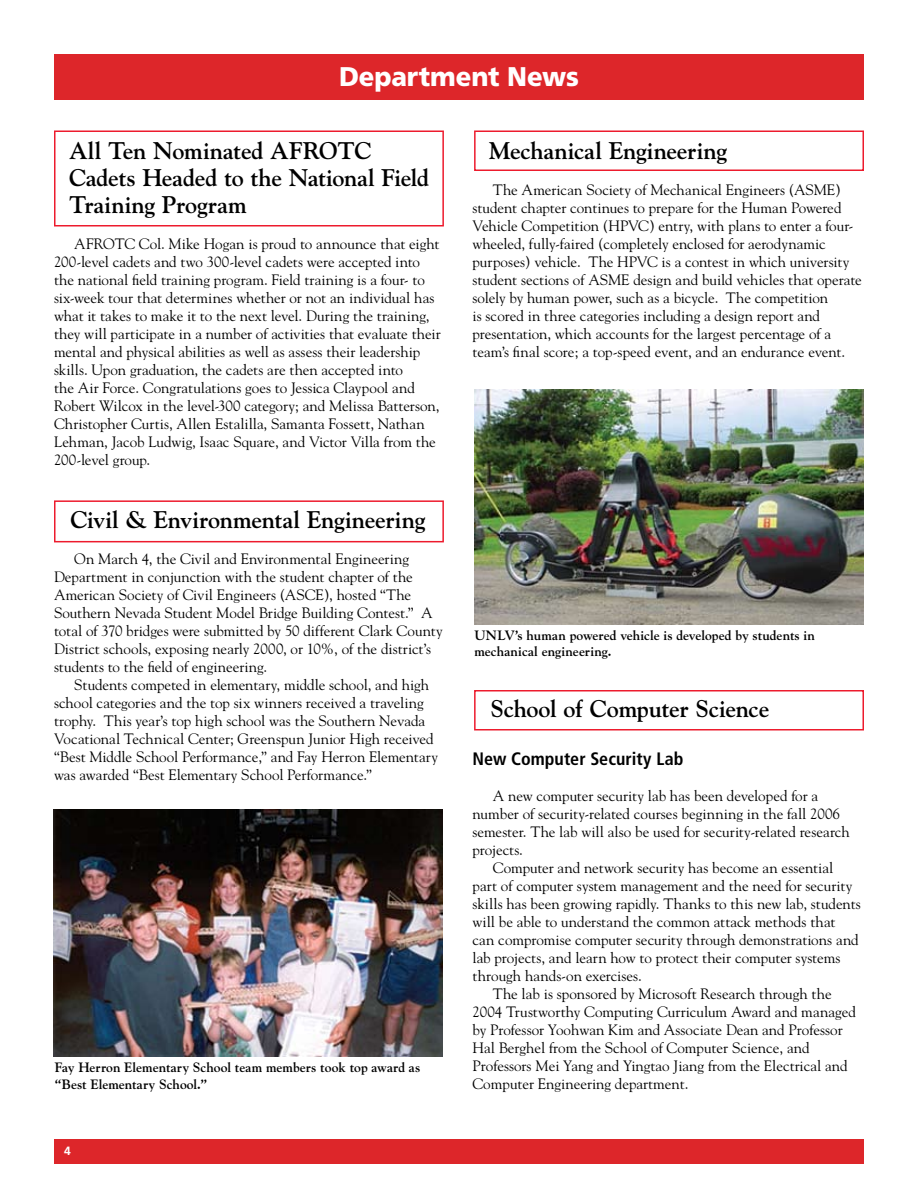
<style>
.page{position:relative;width:918px;height:1188px;background:#fff}
.page>*{position:absolute;margin:0;border:0;box-sizing:border-box;transform-origin:0 0}
.t1{font:900 27px "Frutiger";letter-spacing:-.005em;color:#fff;scale:.95 1}
.t2{font:700 24px/27px "Goudy";letter-spacing:-.01em;color:#000}
.t3{font:700 condensed 18px "Frutiger";letter-spacing:.005em;color:#000}
.t4{font:15px/18px "Goudy";color:#000}
.t5{font:700 13.5px/16.5px "Goudy";color:#000}
</style>
<div class="page">
<div style="left:54px;top:1140px;width:810px;height:24px;background:#dd262a"></div>
<div style="left:54px;top:54px;width:810px;height:45px;background:#dd262a"></div>
<div style="left:54px;top:130px;width:390px;height:96px;border:2px solid #ed1b2d"></div>
<div style="left:54px;top:500px;width:390px;height:42px;border:2px solid #ed1b2d"></div>
<div style="left:474px;top:130px;width:390px;height:41px;border:2px solid #ed1b2d"></div>
<div style="left:474px;top:690px;width:390px;height:40px;border:2px solid #ed1b2d"></div>
<img style="left:54px;top:809px;width:389px;height:248px">
<img style="left:475px;top:389px;width:389px;height:236px">
<h1 class="t1" style="left:339px;top:61px;width:254px">Department News</h1>
<h2 class="t2" style="left:69px;top:137px;width:362px">All Ten Nominated AFROTC<br>Cadets Headed to the National Field<br>Training Program</h2>
<p class="t4" style="left:54px;top:234px;width:388px;text-indent:20px">AFROTC Col. Mike Hogan is proud to announce that eight 200-level cadets and two 300-level cadets were accepted into the national field training program. Field training is a four- to six-week tour that determines whether or not an individual has what it takes to make it to the next level. During the training, they will participate in a number of activities that evaluate their mental and physical abilities as well as assess their leadership skills. Upon graduation, the cadets are then accepted into<br>the Air Force. Congratulations goes to Jessica Claypool and Robert Wilcox in the level-300 category; and Melissa Batterson, Christopher Curtis, Allen Estalilla, Samanta Fossett, Nathan Lehman, Jacob Ludwig, Isaac Square, and Victor Villa from the 200-level group.</p>
<h2 class="t2" style="left:70px;top:506px;width:356px">Civil &amp; Environmental Engineering</h2>
<p class="t4" style="left:54px;top:549px;width:390px;text-indent:20px">On March 4, the Civil and Environmental Engineering Department in conjunction with the student chapter of the American Society of Civil Engineers (ASCE), hosted “The Southern Nevada Student Model Bridge Building Contest.” A total of 370 bridges were submitted by 50 different Clark County District schools, exposing nearly 2000, or 10%, of the district’s students to the field of engineering.</p>
<p class="t4" style="left:54px;top:675px;width:386px;text-indent:20px">Students competed in elementary, middle school, and high school categories and the top six winners received a traveling trophy. This year’s top high school was the Southern Nevada Vocational Technical Center; Greenspun Junior High received “Best Middle School Performance,” and Fay Herron Elementary was awarded “Best Elementary School Performance.”</p>
<p class="t5" style="left:55px;top:1059px;width:367px">Fay Herron Elementary School team members took top award as “Best Elementary School.”</p>
<h2 class="t2" style="left:489px;top:137px;width:240px">Mechanical Engineering</h2>
<p class="t4" style="left:472px;top:180px;width:391px;text-indent:20px">The American Society of Mechanical Engineers (ASME) student chapter continues to prepare for the Human Powered Vehicle Competition (HPVC) entry, with plans to enter a four&shy;wheeled, fully-faired (completely enclosed for aerodynamic purposes) vehicle. The HPVC is a contest in which university student sections of ASME design and build vehicles that operate solely by human power, such as a bicycle. The competition<br>is scored in three categories including a design report and presentation, which accounts for the largest percentage of a team’s final score; a top-speed event, and an endurance event.</p>
<p class="t5" style="left:474px;top:627px;width:342px">UNLV’s human powered vehicle is developed by students in mechanical engineering.</p>
<h2 class="t2" style="left:490px;top:695px;width:281px">School of Computer Science</h2>
<p class="t3" style="left:472px;top:748px;width:212px">New Computer Security Lab</p>
<p class="t4" style="left:472px;top:786px;width:379px;text-indent:20px">A new computer security lab has been developed for a number of security-related courses beginning in the fall 2006 semester. The lab will also be used for security-related research projects.</p>
<p class="t4" style="left:493px;top:858px;width:342px">Computer and network security has become an essential</p>
<p class="t4" style="left:472px;top:876px;width:381px">part of computer system management and the need for security</p>
<p class="t4" style="left:472px;top:894px;width:390px">skills has been growing rapidly. Thanks to this new lab, students</p>
<p class="t4" style="left:472px;top:912px;width:365px">will be able to understand the common attack methods that</p>
<p class="t4" style="left:472px;top:930px;width:388px">can compromise computer security through demonstrations and</p>
<p class="t4" style="left:472px;top:948px;width:370px">lab projects, and learn how to protect their computer systems</p>
<p class="t4" style="left:472px;top:966px;width:171px">through hands-on exercises.</p>
<p class="t4" style="left:493px;top:984px;width:340px">The lab is sponsored by Microsoft Research through the</p>
<p class="t4" style="left:472px;top:1002px;width:385px">2004 Trustworthy Computing Curriculum Award and managed</p>
<p class="t4" style="left:472px;top:1020px;width:372px">by Professor Yoohwan Kim and Associate Dean and Professor</p>
<p class="t4" style="left:472px;top:1038px;width:339px">Hal Berghel from the School of Computer Science, and</p>
<p class="t4" style="left:472px;top:1056px;width:377px">Professors Mei Yang and Yingtao Jiang from the Electrical and</p>
<p class="t4" style="left:472px;top:1074px;width:218px">Computer Engineering department.</p>
</div>
